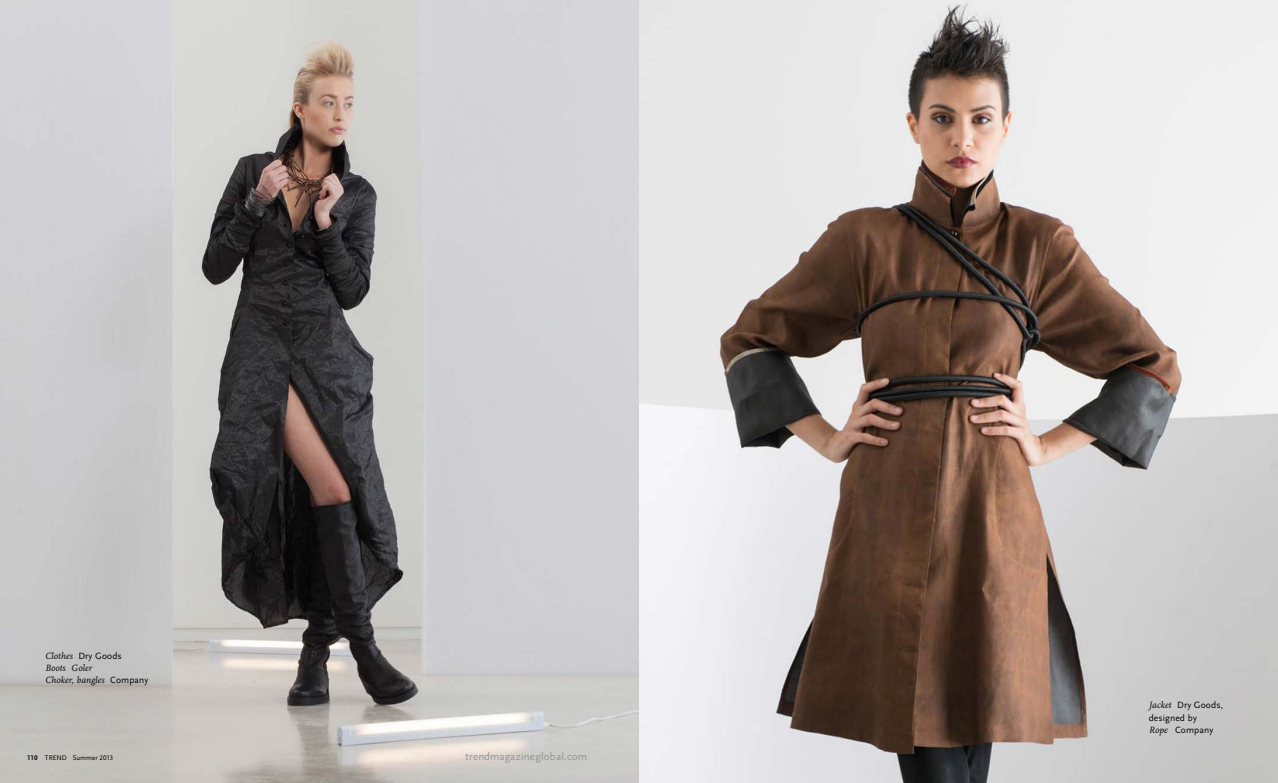
<style>
.page{position:relative;width:1278px;height:783px;background:#fff}
.page>*{position:absolute;margin:0;border:0;box-sizing:border-box;transform-origin:0 0}
.t1{font:11px "Scala Sans LF";letter-spacing:.01em;color:#939598}
.t2{font:9.5px/12.5px "Scala Sans LF";letter-spacing:.01em;color:#000}
.t3{font:italic 9.5px/12.5px "Scala CELF";letter-spacing:.01em;color:#000}
.t4{font:7px "Scala Sans LF";color:#000}
.s1{font-family:"Scala CELF";font-style:italic}
.s2{font-family:"Scala Sans LF";font-style:normal}
.s3{font-weight:700}
</style>
<div class="page">
<img style="left:0;top:0;width:1278px;height:783px">
<p class="t2" style="left:45px;top:649px;width:78px"><span class="s1">Clothes</span> D ry Goods</p>
<p class="t3" style="left:45px;top:662px;width:105px">Boots Goler<br>Choker, bangles <span class="s2">Company</span></p>
<p class="t4" style="left:27px;top:754px;width:88px"><span class="s3">110</span> Trend Summer 2013</p>
<p class="t1" style="left:466px;top:751px;width:123px">trendmagazineglobal.com</p>
<p class="t2" style="left:1149px;top:699px;width:76px"><span class="s1">Jacket</span> D ry Goods, designed by<br><span class="s1">Rope</span> Company</p>
</div>
